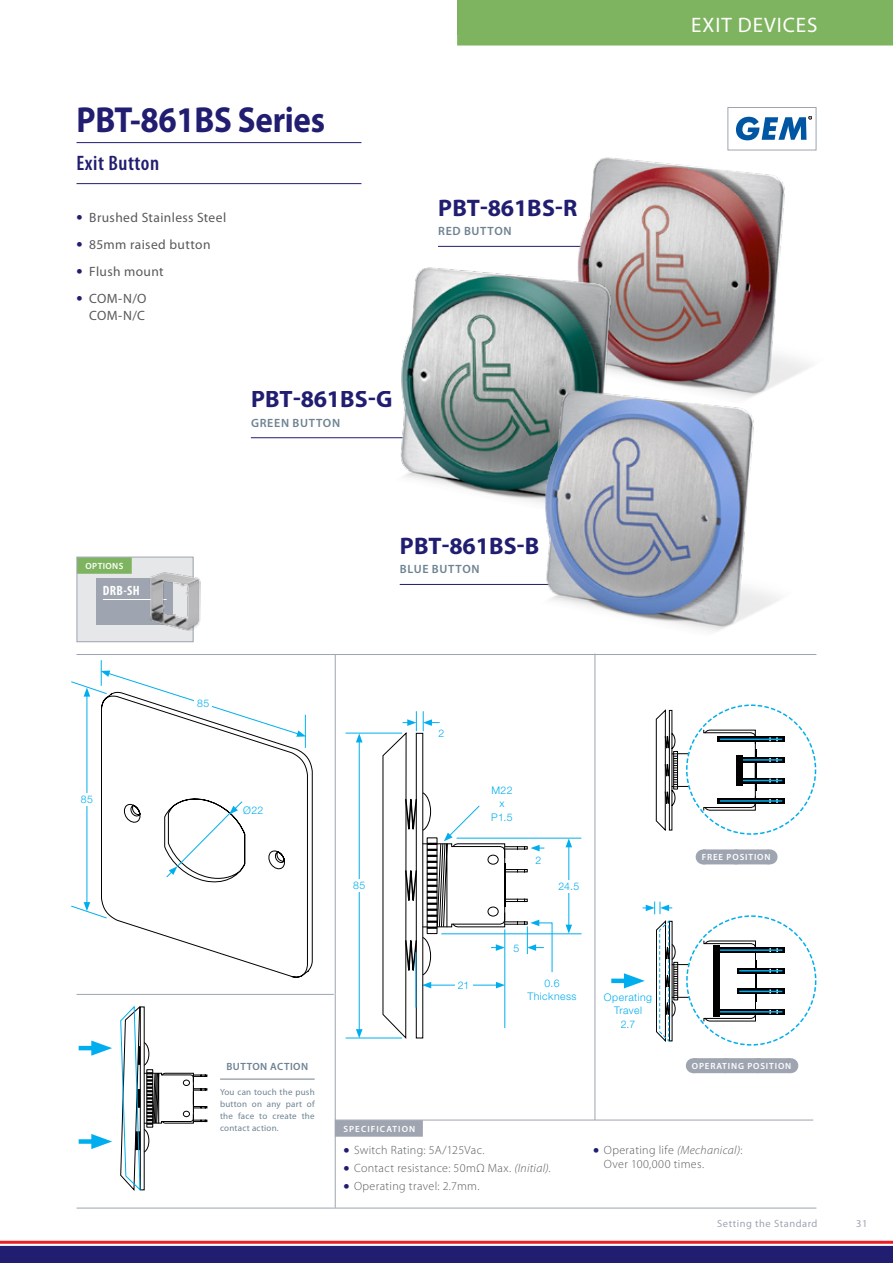
<style>
.page{position:relative;width:893px;height:1263px;background:#fff}
.page>*{position:absolute;margin:0;border:0;box-sizing:border-box;transform-origin:0 0}
.t1{font:700 36.3px "Myriad Pro";letter-spacing:-.01em;color:#211d70;scale:.91 1}
.t2{font:700 24px "Myriad Pro";letter-spacing:-.005em;color:#211d70}
.t3{font:21px "Myriad Pro";letter-spacing:.045em;color:#fff}
.t4{font:600 condensed 21px "Myriad Pro";letter-spacing:.025em;color:#211d70}
.t5{font:13.5px/16.5px "Myriad Pro";letter-spacing:.025em;color:#58595b;text-align:right}
.t6{font:700 condensed 13.5px "Myriad Pro";color:#fff}
.t7{font:300 12px/13.5px "Myriad Pro";letter-spacing:.03em;color:#58595b}
.t8{font:600 12px "Myriad Pro";letter-spacing:.06em;color:#6d8292}
.t9{font:300 10.5px/13.5px "Helvetica Neue LT Std";letter-spacing:.04em;color:#00aeef;text-align:center}
.t10{font:10.5px "Myriad Pro";letter-spacing:.05em;color:#9ea4b0}
.t11{font:600 10.5px "Myriad Pro";letter-spacing:.045em;color:#6d8292}
.t12{font:9px/12px "Myriad Pro";letter-spacing:.025em;color:#6d8292;text-align:justify}
.t13{font:600 9px "Myriad Pro";letter-spacing:.095em;color:#fff}
.t14{font:600 9px "Myriad Pro";letter-spacing:.12em;color:#fff}
.t15{font:600 9px "Myriad Pro";letter-spacing:.045em;color:#fff}
.s1{font-weight:700;font-size:18px;color:#211d70}
.s2{font-style:italic}
</style>
<div class="page">
<div style="left:457px;top:0;width:436px;height:46px;background:#7eb460"></div>
<hr style="left:0;top:1241px;width:893px;height:3px;background:#ed1d24">
<div style="left:0;top:1246px;width:893px;height:17px;background:#211d70"></div>
<hr style="left:77px;top:1208px;width:739px;height:1px;background:#9ea4b0">
<hr style="left:438px;top:246px;width:234px;height:1px;background:#211d70">
<hr style="left:251px;top:437px;width:234px;height:1px;background:#211d70">
<hr style="left:400px;top:584px;width:234px;height:1px;background:#211d70">
<div style="left:77px;top:557px;width:116px;height:85px;background:#e6e7e8"></div>
<div style="left:77px;top:557px;width:55px;height:17px;background:#7eb460"></div>
<div style="left:77px;top:557px;width:116px;height:85px;border:1px solid #9ea4b0"></div>
<div style="left:97px;top:578px;width:76px;height:47px;background:#9ea4b0"></div>
<hr style="left:103px;top:599px;width:64px;height:1px;background:#fff">
<hr style="left:77px;top:994px;width:257px;height:1px;background:#9ea4b0">
<hr style="left:335px;top:655px;width:1px;height:553px;background:#9ea4b0">
<hr style="left:595px;top:654px;width:1px;height:466px;background:#9ea4b0">
<svg style="left:101px;top:737px;width:211px;height:240px"></svg>
<hr style="left:87px;top:694px;width:1px;height:210px;background:#00aeef">
<div style="left:78px;top:793px;width:18px;height:13px;background:#fff"></div>
<svg style="left:71px;top:902px;width:36px;height:16px"></svg>
<hr style="left:305px;top:715px;width:1px;height:33px;background:#00aeef">
<svg style="left:71px;top:660px;width:235px;height:77px"></svg>
<svg style="left:166px;top:801px;width:77px;height:76px"></svg>
<hr style="left:755px;top:749px;width:2px;height:42px;background:#000">
<svg style="left:717px;top:736px;width:67px;height:6px"></svg>
<svg style="left:717px;top:798px;width:67px;height:6px"></svg>
<svg style="left:756px;top:778px;width:28px;height:5px"></svg>
<svg style="left:769px;top:779px;width:9px;height:3px"></svg>
<svg style="left:737px;top:757px;width:47px;height:6px"></svg>
<hr style="left:720px;top:738px;width:62px;height:2px;background:#00aeef">
<hr style="left:720px;top:800px;width:62px;height:2px;background:#00aeef">
<hr style="left:739px;top:780px;width:43px;height:1px;background:#00aeef">
<hr style="left:739px;top:759px;width:43px;height:2px;background:#00aeef">
<svg style="left:656px;top:708px;width:100px;height:123px"></svg>
<div style="left:737px;top:755px;width:6px;height:30px;background:#000"></div>
<svg style="left:120px;top:1006px;width:87px;height:185px"></svg>
<hr style="left:755px;top:960px;width:2px;height:42px;background:#000">
<svg style="left:717px;top:947px;width:67px;height:6px"></svg>
<svg style="left:756px;top:1009px;width:28px;height:5px"></svg>
<svg style="left:756px;top:989px;width:28px;height:5px"></svg>
<svg style="left:769px;top:1010px;width:9px;height:4px"></svg>
<svg style="left:769px;top:989px;width:9px;height:4px"></svg>
<svg style="left:756px;top:968px;width:28px;height:5px"></svg>
<svg style="left:769px;top:969px;width:9px;height:4px"></svg>
<hr style="left:720px;top:949px;width:62px;height:2px;background:#00aeef">
<hr style="left:720px;top:1011px;width:62px;height:1px;background:#00aeef">
<hr style="left:739px;top:991px;width:43px;height:1px;background:#00aeef">
<hr style="left:739px;top:970px;width:43px;height:1px;background:#00aeef">
<hr style="left:611px;top:979px;width:21px;height:4px;background:#00aeef">
<hr style="left:79px;top:1046px;width:21px;height:4px;background:#00aeef">
<svg style="left:91px;top:1040px;width:21px;height:16px"></svg>
<div style="left:79px;top:1139px;width:21px;height:5px;background:#00aeef"></div>
<svg style="left:91px;top:1134px;width:21px;height:15px"></svg>
<div style="left:693px;top:1058px;width:97px;height:15px;background:#9ea4b0"></div>
<svg style="left:728px;top:1058px;width:46px;height:1px"></svg>
<svg style="left:790px;top:1058px;width:1px;height:15px"></svg>
<div style="left:703px;top:849px;width:66px;height:15px;background:#9ea4b0"></div>
<svg style="left:736px;top:849px;width:17px;height:1px"></svg>
<svg style="left:769px;top:849px;width:1px;height:15px"></svg>
<hr style="left:220px;top:1079px;width:95px;height:1px;background:#6d8292">
<hr style="left:505px;top:863px;width:1px;height:44px;background:#000">
<div style="left:504px;top:846px;width:24px;height:3px;border:1px solid #000"></div>
<div style="left:504px;top:899px;width:24px;height:3px;border:1px solid #000"></div>
<div style="left:504px;top:869px;width:24px;height:3px;border:1px solid #000"></div>
<svg style="left:624px;top:901px;width:132px;height:142px"></svg>
<div style="left:335px;top:1120px;width:88px;height:17px;background:#9ea4b0"></div>
<hr style="left:335px;top:1120px;width:478px;height:1px;background:#9ea4b0">
<hr style="left:569px;top:845px;width:1px;height:82px;background:#00aeef">
<svg style="left:566px;top:839px;width:6px;height:8px"></svg>
<svg style="left:566px;top:925px;width:6px;height:8px"></svg>
<hr style="left:359px;top:740px;width:1px;height:291px;background:#00aeef">
<svg style="left:356px;top:1029px;width:7px;height:9px"></svg>
<svg style="left:356px;top:734px;width:7px;height:8px"></svg>
<div style="left:555px;top:880px;width:27px;height:12px;background:#fff"></div>
<div style="left:350px;top:879px;width:18px;height:12px;background:#fff"></div>
<hr style="left:457px;top:838px;width:124px;height:1px;background:#00aeef">
<hr style="left:346px;top:733px;width:56px;height:1px;background:#00aeef">
<hr style="left:346px;top:1038px;width:56px;height:1px;background:#00aeef">
<hr style="left:441px;top:933px;width:141px;height:1px;background:#00aeef">
<hr style="left:505px;top:929px;width:1px;height:99px;background:#00aeef">
<svg style="left:524px;top:920px;width:28px;height:52px"></svg>
<svg style="left:531px;top:845px;width:13px;height:6px"></svg>
<svg style="left:383px;top:711px;width:122px;height:328px"></svg>
<img style="left:563px;top:157px;width:247px;height:231px">
<img style="left:386px;top:266px;width:270px;height:235px">
<img style="left:531px;top:388px;width:248px;height:243px">
<img style="left:150px;top:571px;width:51px;height:59px">
<hr style="left:77px;top:654px;width:739px;height:1px;background:#9ea4b0">
<hr style="left:77px;top:142px;width:284px;height:1px;background:#211d70">
<hr style="left:77px;top:183px;width:284px;height:1px;background:#211d70">
<svg style="left:736px;top:116px;width:76px;height:24px"></svg>
<div style="left:727px;top:107px;width:89px;height:43px;border:1px solid #9ea4b0"></div>
<h1 class="t1" style="left:77px;top:96px;width:275px">PBT-861BS Series</h1>
<h3 class="t4" style="left:77px;top:152px;width:84px">Exit Button</h3>
<p class="t5" style="left:77px;top:209px;width:151px"><span class="s1">•</span> Brushed Stainless Steel</p>
<p class="t5" style="left:77px;top:236px;width:136px"><span class="s1">•</span> 85mm raised button</p>
<p class="t5" style="left:77px;top:263px;width:89px"><span class="s1">•</span> Flush mount</p>
<p class="t5" style="left:77px;top:290px;width:71px"><span class="s1">•</span> COM-N/O<br>COM-N/C</p>
<h2 class="t2" style="left:251px;top:384px;width:143px">PBT-861BS-G</h2>
<p class="t8" style="left:251px;top:415px;width:91px">GREEN BUTTON</p>
<h2 class="t2" style="left:438px;top:192px;width:141px">PBT-861BS-R</h2>
<p class="t8" style="left:438px;top:224px;width:75px">RED BUTTON</p>
<h3 class="t3" style="left:691px;top:12px;width:128px">Exit Devices</h3>
<p class="t15" style="left:85px;top:560px;width:39px">OPTIONS</p>
<p class="t6" style="left:103px;top:582px;width:38px">DRB-SH</p>
<p class="t9" style="left:81px;top:792px;width:14px">85</p>
<h2 class="t2" style="left:400px;top:530px;width:141px">PBT-861BS-B</h2>
<p class="t8" style="left:400px;top:562px;width:81px">BLUE BUTTON</p>
<p class="t9" style="left:197px;top:696px;width:14px">85</p>
<p class="t9" style="left:243px;top:803px;width:22px">Ø22</p>
<p class="t11" style="left:226px;top:1060px;width:83px">BUTTON ACTION</p>
<p class="t12" style="left:220px;top:1086px;width:96px">You can touch the push button on any part of the face to create the contact action.</p>
<p class="t9" style="left:438px;top:726px;width:7px">2</p>
<p class="t9" style="left:491px;top:783px;width:23px">M22 x<br>P1.5</p>
<p class="t9" style="left:535px;top:853px;width:7px">2</p>
<p class="t9" style="left:353px;top:878px;width:14px">85</p>
<p class="t9" style="left:558px;top:879px;width:22px">24.5</p>
<p class="t9" style="left:458px;top:979px;width:13px">21</p>
<p class="t9" style="left:513px;top:941px;width:7px">5</p>
<p class="t9" style="left:527px;top:976px;width:51px">0.6<br>Thickness</p>
<p class="t9" style="left:604px;top:990px;width:50px">Operating<br>Travel<br>2.7</p>
<p class="t13" style="left:702px;top:851px;width:7px">FREE</p>
<p class="t13" style="left:727px;top:851px;width:45px">POSITION</p>
<p class="t13" style="left:692px;top:1060px;width:101px">OPERATING POSITION</p>
<p class="t14" style="left:343px;top:1124px;width:73px">SPECIFICATION</p>
<p class="t7" style="left:343px;top:1143px;width:143px"><span class="s1">•</span> Switch Rating: 5A/125Vac.</p>
<p class="t7" style="left:343px;top:1161px;width:209px"><span class="s1">•</span> Contact resistance: 50mΩ Max. <span class="s2">(Initial)</span>.</p>
<p class="t7" style="left:343px;top:1179px;width:138px"><span class="s1">•</span> Operating travel: 2.7mm.</p>
<p class="t7" style="left:604px;top:1143px;width:140px;text-indent:-11px"><span class="s1">•</span> Operating life <span class="s2">(Mechanical)</span>:<br>Over 100,000 times.</p>
<p class="t10" style="left:717px;top:1217px;width:102px">Setting the Standard</p>
<p class="t10" style="left:856px;top:1217px;width:13px">31</p>
</div>
